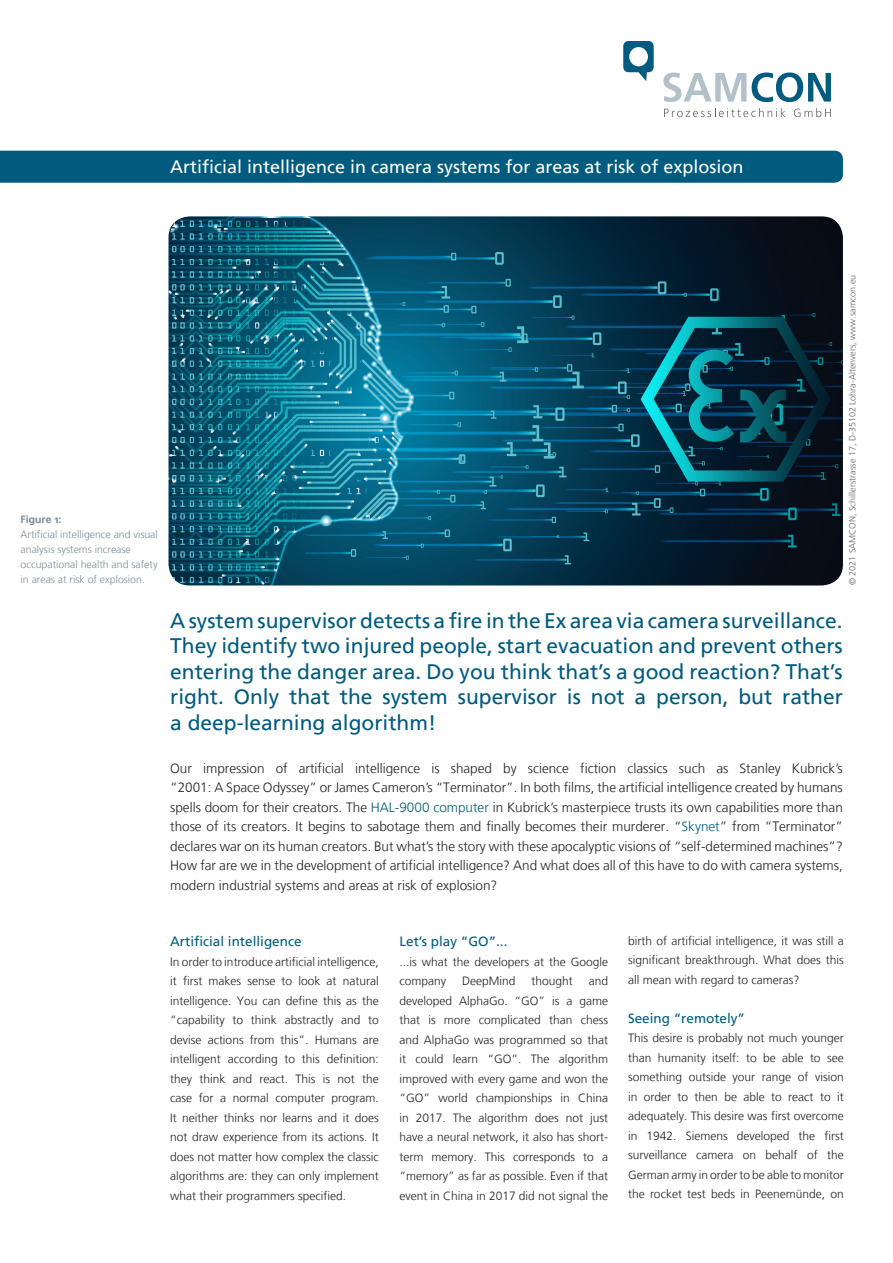
<style>
.page{position:relative;width:893px;height:1263px;background:#fff}
.page>*{position:absolute;margin:0;border:0;box-sizing:border-box;transform-origin:0 0}
.t1{font:21px/25.5px "Frutiger LT";color:#005b7f;text-align:justify}
.t2{font:18px "Frutiger LT";color:#fff}
.t3{font:300 13.5px/19.5px "Frutiger LT";color:#231f20;text-align:justify}
.t4{font:13.5px "Frutiger LT";color:#005b7f}
.t5{font:300 12px/19.5px "Frutiger LT";color:#231f20;text-align:justify}
.t6{font:300 10.5px/15px "Frutiger LT";color:#7b8c95}
.t7{font:700 10.5px "Frutiger Linotype";color:#7b8c95}
.t8{font:300 9px "Frutiger LT";color:#636366}
.s1{color:#005b7f}
</style>
<div class="page">
<div style="left:0;top:151px;width:843px;height:32px;background:#005b7f"></div>
<div style="left:623px;top:41px;width:31px;height:31px;background:#005b7f;border-radius:5px"></div>
<svg style="left:636px;top:72px;width:11px;height:9px"></svg>
<div style="left:629px;top:47px;width:19px;height:19px;background:#fff;border-radius:50%"></div>
<svg style="left:663px;top:73px;width:83px;height:29px"></svg>
<svg style="left:752px;top:72px;width:79px;height:30px"></svg>
<svg style="left:664px;top:108px;width:121px;height:9px"></svg>
<svg style="left:794px;top:108px;width:37px;height:9px"></svg>
<img style="left:168px;top:216px;width:675px;height:369px">
<p class="t2" style="left:170px;top:157px;width:575px">Artificial intelligence in camera systems for areas at risk of explosion</p>
<p class="t7" style="left:21px;top:513px;width:42px">Figure 1:</p>
<p class="t6" style="left:21px;top:527px;width:139px">Artificial intelligence and visual analysis systems increase occupational health and safety in areas at risk of explosion.</p>
<p class="t8" style="left:847px;top:585px;width:312px;rotate:-90deg">© 2021 SAMCON, Schillerstrasse 17, D-35102 Lohra-Altenvers, www.samcon.eu</p>
<p class="t1" style="left:170px;top:608px;width:674px">A system supervisor detects a fire in the Ex area via camera surveillance.<br>They identify two injured people, start evacuation and prevent others entering the danger area. Do you think that’s a good reaction? That’s right. Only that the system supervisor is not a person, but rather a deep-learning algorithm!</p>
<p class="t3" style="left:170px;top:759px;width:674px">Our impression of artificial intelligence is shaped by science fiction classics such as Stanley Kubrick’s “2001: A Space Odyssey” or James Cameron’s “Terminator”. In both films, the artificial intelligence created by humans spells doom for their creators. The <span class="s1">HAL-9000 computer</span> in Kubrick’s masterpiece trusts its own capabilities more than those of its creators. It begins to sabotage them and finally becomes their murderer. “<span class="s1">Skynet</span>” from “Terminator” declares war on its human creators. But what’s the story with these apocalyptic visions of “self-determined machines”?<br>How far are we in the development of artificial intelligence? And what does all of this have to do with camera systems, modern industrial systems and areas at risk of explosion?</p>
<p class="t4" style="left:170px;top:933px;width:133px">Artificial intelligence</p>
<p class="t5" style="left:170px;top:952px;width:210px">In order to introduce artificial intelligence, it first makes sense to look at natural intelligence. You can define this as the “capability to think abstractly and to devise actions from this”. Humans are intelligent according to this definition: they think and react. This is not the case for a normal computer program.<br>It neither thinks nor learns and it does not draw experience from its actions. It does not matter how complex the classic algorithms are: they can only implement what their programmers specified.</p>
<p class="t4" style="left:399px;top:933px;width:110px">Let’s play “GO”...</p>
<p class="t5" style="left:399px;top:952px;width:210px">...is what the developers at the Google company</p>
<p class="t5" style="left:399px;top:971px;width:210px;text-indent:189px">and developed AlphaGo. “GO” is a game that is more complicated than chess and AlphaGo was programmed so that it could learn “GO”. The algorithm improved with every game and won the “GO” world championships in China in 2017. The algorithm does not just have a neural network, it also has short&shy;term memory. This corresponds to a “memory” as far as possible. Even if that event in China in 2017 did not signal the</p>
<p class="t5" style="left:462px;top:971px;width:55px">DeepMind</p>
<p class="t5" style="left:531px;top:971px;width:43px">thought</p>
<p class="t5" style="left:628px;top:931px;width:217px">birth of artificial intelligence, it was still a significant breakthrough. What does this all mean with regard to cameras?</p>
<p class="t4" style="left:628px;top:1010px;width:119px">Seeing “remotely”</p>
<p class="t5" style="left:628px;top:1029px;width:217px">This desire is probably not much younger than humanity itself: to be able to see something outside your range of vision in order to then be able to react to it adequately. This desire was first overcome in 1942. Siemens developed the first surveillance camera on behalf of the German army in order to be able to monitor the rocket test beds in Peenemünde, on</p>
</div>
